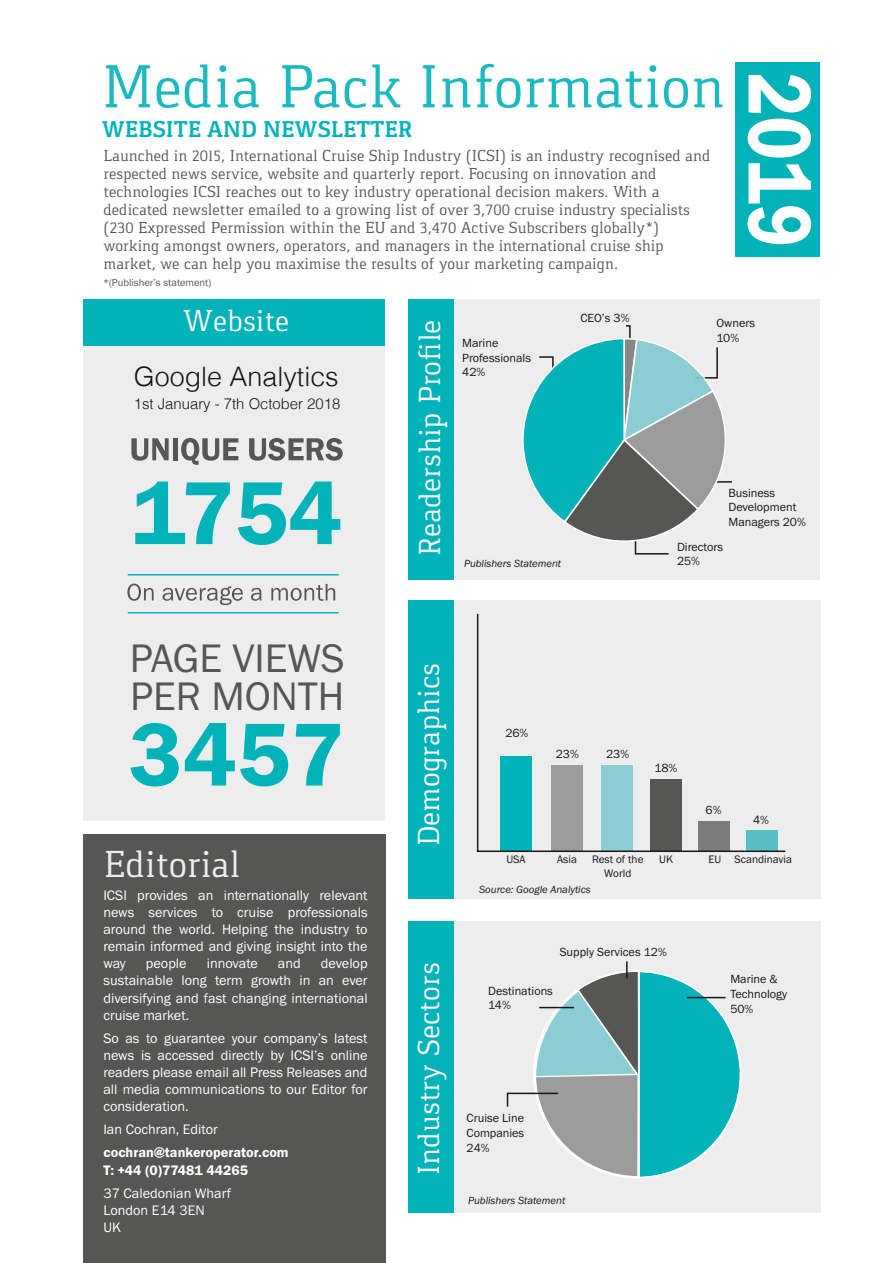
<style>
.page{position:relative;width:893px;height:1263px;background:#fff}
.page>*{position:absolute;margin:0;border:0;box-sizing:border-box;transform-origin:0 0}
.t1{font:600 92.4px "Franklin Got ITC";color:#00b3b9}
.t2{font:600 92.4px "Franklin Got ITC";color:#fff;scale:.81 1}
.t3{font:63px "Gaspar";color:rgb(0 179 185/.9)}
.t4{font:41.25px/38px "Franklin Got ITC";color:#565655}
.t5{font:39px "Gaspar";color:rgb(255 255 255/.9)}
.t6{font:31.5px "Gaspar";color:#fff}
.t7{font:300 26.85px "Helvetica";color:#181716}
.t8{font:700 23.7px "Gaspar";color:#00b3b9}
.t9{font:16.5px/18px "Gaspar";color:#565655}
.t10{font:300 15px "Helvetica";color:#181716}
.t11{font:14.25px/17.1px "Franklin Got ITC";color:#fff;text-align:justify}
.t12{font:600 14.25px/17.1px "Franklin Got ITC";color:#fff}
.t13{font:12.3px/14.7px "Franklin Got ITC";color:#181716}
.t14{font:11.25px "Franklin Got ITC";color:#181716}
.t15{font:italic 10.65px "Franklin Got ITC";color:#181716}
.t16{font:10.5px "Franklin Got ITC";color:#565655}
</style>
<div class="page">
<div style="left:409px;top:921px;width:412px;height:292px;background:#ececec"></div>
<div style="left:409px;top:299px;width:411px;height:280px;background:#ececec"></div>
<div style="left:83px;top:299px;width:302px;height:521px;background:#ececec"></div>
<div style="left:83px;top:299px;width:302px;height:46px;background:#00b3b9"></div>
<div style="left:84px;top:834px;width:302px;height:429px;background:#565655"></div>
<div style="left:409px;top:299px;width:45px;height:280px;background:#00b3b9"></div>
<div style="left:409px;top:600px;width:412px;height:299px;background:#ececec"></div>
<div style="left:409px;top:921px;width:45px;height:292px;background:#00b3b9"></div>
<div style="left:409px;top:600px;width:45px;height:299px;background:#00b3b9"></div>
<svg style="left:476px;top:613px;width:310px;height:239px"></svg>
<svg style="left:522px;top:325px;width:210px;height:230px"></svg>
<div style="left:735px;top:63px;width:84px;height:194px;background:#00b3b9"></div>
<svg style="left:127px;top:583px;width:27px;height:18px"></svg>
<svg style="left:163px;top:586px;width:80px;height:19px"></svg>
<svg style="left:251px;top:588px;width:11px;height:13px"></svg>
<svg style="left:271px;top:584px;width:64px;height:17px"></svg>
<hr style="left:128px;top:612px;width:211px;height:1px;background:#00b3b9">
<hr style="left:128px;top:574px;width:211px;height:1px;background:#00b3b9">
<svg style="left:506px;top:961px;width:236px;height:217px"></svg>
<svg style="left:131px;top:438px;width:38px;height:23px"></svg>
<div style="left:173px;top:438px;width:5px;height:22px;background:#565655"></div>
<svg style="left:181px;top:438px;width:57px;height:27px"></svg>
<svg style="left:249px;top:438px;width:94px;height:23px"></svg>
<h2 class="t3" style="left:102px;top:51px;width:624px">Media Pack Information</h2>
<h1 class="t2" style="left:832px;top:73px;width:217px;rotate:90deg">2019</h1>
<h3 class="t8" style="left:102px;top:116px;width:312px">WEBSITE AND NEWSLETTER</h3>
<p class="t9" style="left:104px;top:147px;width:608px">Launched in 2015, International Cruise Ship Industry (ICSI) is an industry recognised and respected news service, website and quarterly report. Focusing on innovation and technologies ICSI reaches out to key industry operational decision makers. With a dedicated newsletter emailed to a growing list of over 3,700 cruise industry specialists (230 Expressed Permission within the EU and 3,470 Active Subscribers globally*) working amongst owners, operators, and managers in the international cruise ship market, we can help you maximise the results of your marketing campaign.</p>
<p class="t16" style="left:104px;top:277px;width:109px">*(Publisher’s statement)</p>
<h3 class="t6" style="left:412px;top:556px;width:238px;rotate:-90deg">Readership Profile</h3>
<h3 class="t6" style="left:183px;top:303px;width:108px">Website</h3>
<h3 class="t7" style="left:134px;top:354px;width:206px">Google Analytics</h3>
<p class="t10" style="left:134px;top:391px;width:208px">1st January - 7th October 2018</p>
<p class="t13" style="left:580px;top:311px;width:51px">CEO’s 3%</p>
<p class="t13" style="left:717px;top:316px;width:40px">Owners<br>10%</p>
<p class="t13" style="left:462px;top:336px;width:70px">Marine<br>Professionals<br>42%</p>
<h1 class="t1" style="left:131px;top:461px;width:212px">1754</h1>
<p class="t13" style="left:728px;top:485px;width:79px">Business<br>Development<br>Managers 20%</p>
<p class="t13" style="left:677px;top:539px;width:48px">Directors<br>25%</p>
<p class="t15" style="left:464px;top:558px;width:99px">Publishers Statement</p>
<h3 class="t4" style="left:130px;top:640px;width:216px">PAGE VIEWS<br>PER MONTH</h3>
<h1 class="t1" style="left:129px;top:702px;width:217px">3457</h1>
<h3 class="t5" style="left:103px;top:842px;width:139px">Editorial</h3>
<p class="t11" style="left:103px;top:887px;width:266px">ICSI provides an internationally relevant news services to cruise professionals around the world. Helping the industry to remain informed and giving insight into the way</p>
<p class="t11" style="left:103px;top:955px;width:266px;text-indent:218px">develop sustainable long term growth in an ever diversifying and fast changing international cruise market.</p>
<p class="t11" style="left:103px;top:1030px;width:266px">So as to guarantee your company’s latest news is accessed directly by ICSI’s online readers please email all Press Releases and all media communications to our Editor for consideration.</p>
<p class="t11" style="left:103px;top:1121px;width:116px">Ian Cochran, Editor</p>
<p class="t12" style="left:103px;top:1144px;width:187px">cochran@tankeroperator.com<br>T: +44 (0)77481 44265</p>
<p class="t11" style="left:103px;top:1184px;width:129px;text-align:left">37 Caledonian Wharf<br>London E14 3EN<br>UK</p>
<p class="t11" style="left:146px;top:955px;width:42px">people</p>
<p class="t11" style="left:207px;top:955px;width:53px">innovate</p>
<p class="t11" style="left:278px;top:955px;width:24px">and</p>
<h3 class="t6" style="left:411px;top:846px;width:185px;rotate:-90deg">Demographics</h3>
<p class="t13" style="left:505px;top:726px;width:25px">26%</p>
<p class="t13" style="left:556px;top:746px;width:25px">23%</p>
<p class="t13" style="left:606px;top:746px;width:25px">23%</p>
<p class="t13" style="left:654px;top:760px;width:25px">18%</p>
<p class="t13" style="left:706px;top:802px;width:17px">6%</p>
<p class="t13" style="left:753px;top:813px;width:17px">4%</p>
<p class="t14" style="left:506px;top:853px;width:21px">USA</p>
<p class="t14" style="left:557px;top:853px;width:21px">Asia</p>
<p class="t14" style="left:592px;top:853px;width:53px">Rest of the</p>
<p class="t14" style="left:659px;top:853px;width:15px">UK</p>
<p class="t14" style="left:708px;top:853px;width:85px">EU Scandinavia</p>
<p class="t14" style="left:604px;top:867px;width:29px">World</p>
<p class="t15" style="left:479px;top:883px;width:113px">Source: Google Analytics</p>
<h3 class="t6" style="left:411px;top:1175px;width:214px;rotate:-90deg">Industry Sectors</h3>
<p class="t13" style="left:560px;top:944px;width:109px">Supply Services 12%</p>
<p class="t13" style="left:488px;top:983px;width:66px">Destinations<br>14%</p>
<p class="t13" style="left:467px;top:1111px;width:59px;text-align:justify">Cruise Line Companies 24%</p>
<p class="t15" style="left:468px;top:1195px;width:99px">Publishers Statement</p>
<p class="t13" style="left:730px;top:972px;width:59px">Marine &amp;<br>Technology<br>50%</p>
</div>
